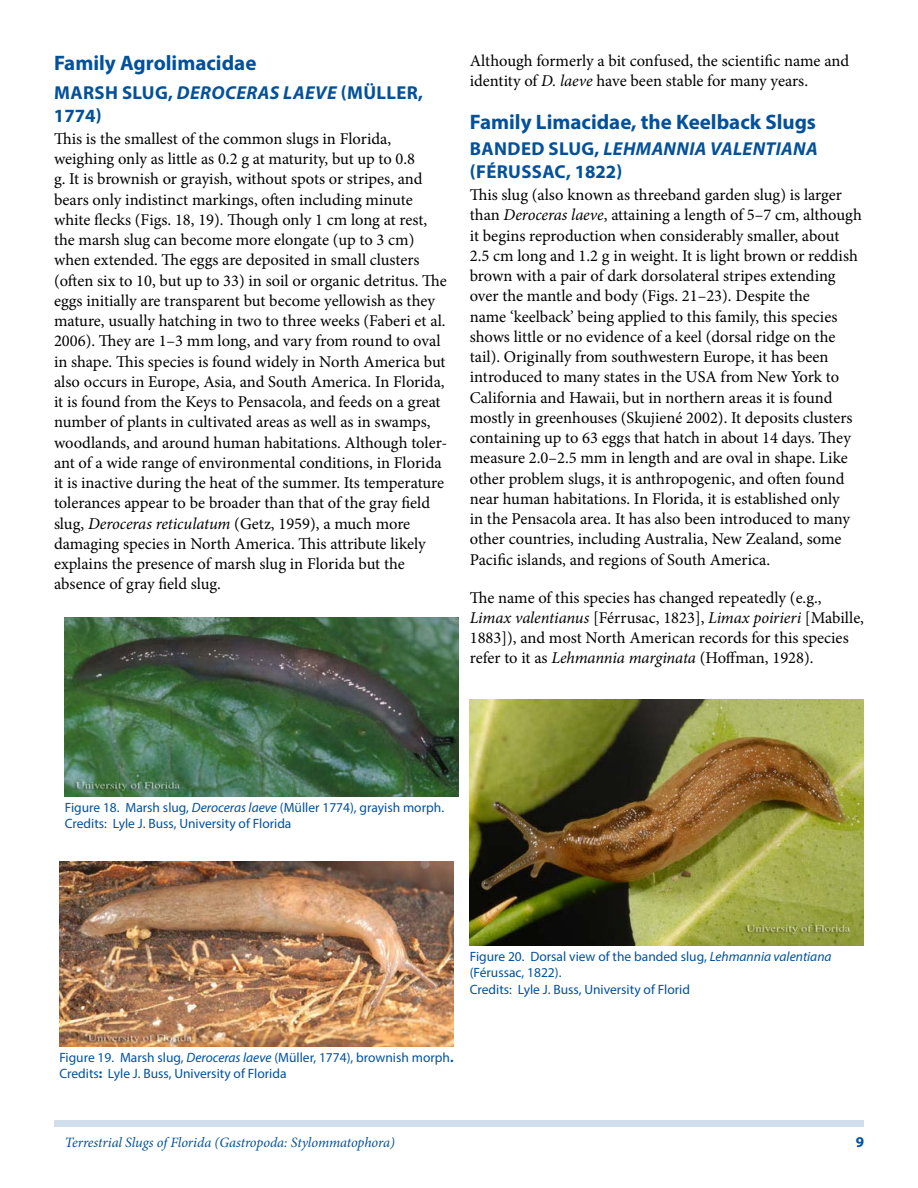
<style>
.page{position:relative;width:918px;height:1188px;background:#fff}
.page>*{position:absolute;margin:0;border:0;box-sizing:border-box;transform-origin:0 0}
.t1{font:700 21px "Myriad Pro";color:#03519a}
.t2{font:700 18.75px/22.5px "Myriad Pro";letter-spacing:.02em;color:#03519a}
.t3{font:16.5px/20.2px "Minion Pro";letter-spacing:-.005em;color:#000}
.t4{font:700 15px "Myriad Pro";color:#03519a}
.t5{font:italic 14.25px "Minion Pro";letter-spacing:-.01em;color:#03519a}
.t6{font:13.5px/16.5px "Myriad Pro";color:#03519a}
.s1{font-style:italic}
.s2{font-weight:700}
</style>
<div class="page">
<div style="left:54px;top:1120px;width:810px;height:7px;background:#d0ddea"></div>
<img style="left:65px;top:618px;width:394px;height:178px">
<img style="left:59px;top:861px;width:395px;height:185px">
<img style="left:470px;top:700px;width:394px;height:245px">
<p class="t1" style="left:54px;top:49px;width:204px">Family Agrolimacidae</p>
<p class="t2" style="left:54px;top:81px;width:371px">Marsh slug, <span class="s1">DEROCERAS LAEVE</span> (Müller,<br>1774)</p>
<p class="t3" style="left:54px;top:129px;width:395px">This is the smallest of the common slugs in Florida, weighing only as little as 0.2 g at maturity, but up to 0.8<br>g. It is brownish or grayish, without spots or stripes, and bears only indistinct markings, often including minute white flecks (Figs. 18, 19). Though only 1 cm long at rest, the marsh slug can become more elongate (up to 3 cm) when extended. The eggs are deposited in small clusters (often six to 10, but up to 33) in soil or organic detritus. The eggs initially are transparent but become yellowish as they mature, usually hatching in two to three weeks (Faberi et al.<br>2006). They are 1–3 mm long, and vary from round to oval in shape. This species is found widely in North America but also occurs in Europe, Asia, and South America. In Florida, it is found from the Keys to Pensacola, and feeds on a great number of plants in cultivated areas as well as in swamps, woodlands, and around human habitations. Although toler&shy;ant of a wide range of environmental conditions, in Florida it is inactive during the heat of the summer. Its temperature tolerances appear to be broader than that of the gray field slug, <span class="s1">Deroceras reticulatum</span> (Getz, 1959), a much more damaging species in North America. This attribute likely explains the presence of marsh slug in Florida but the absence of gray field slug.</p>
<p class="t3" style="left:470px;top:51px;width:381px">Although formerly a bit confused, the scientific name and identity of <span class="s1">D. laeve</span> have been stable for many years.</p>
<p class="t1" style="left:470px;top:109px;width:348px">Family Limacidae, the Keelback Slugs</p>
<p class="t2" style="left:470px;top:137px;width:349px">Banded slug, <span class="s1">LEHMANNIA VALENTIANA </span>(Férussac, 1822)</p>
<p class="t3" style="left:470px;top:185px;width:394px">This slug (also known as threeband garden slug) is larger than <span class="s1">Deroceras laeve</span>, attaining a length of 5–7 cm, although it begins reproduction when considerably smaller, about 2.5 cm long and 1.2 g in weight. It is light brown or reddish brown with a pair of dark dorsolateral stripes extending over the mantle and body (Figs. 21–23). Despite the<br>name ‘keelback’ being applied to this family, this species shows little or no evidence of a keel (dorsal ridge on the tail). Originally from southwestern Europe, it has been introduced to many states in the USA from New York to California and Hawaii, but in northern areas it is found mostly in greenhouses (Skujiené 2002). It deposits clusters containing up to 63 eggs that hatch in about 14 days. They measure 2.0–2.5 mm in length and are oval in shape. Like other problem slugs, it is anthropogenic, and often found near human habitations. In Florida, it is established only<br>in the Pensacola area. It has also been introduced to many other countries, including Australia, New Zealand, some Pacific islands, and regions of South America.</p>
<p class="t3" style="left:470px;top:587px;width:396px">The name of this species has changed repeatedly (e.g., <span class="s1">Limax valentianus</span> [Férrusac, 1823], <span class="s1">Limax poirieri</span> [Mabille, 1883]), and most North American records for this species refer to it as <span class="s1">Lehmannia marginata</span> (Hoffman, 1928).</p>
<p class="t6" style="left:65px;top:799px;width:381px">Figure 18. Marsh slug, <span class="s1">Deroceras laeve</span> (Müller 1774), grayish morph.<br>Credits: Lyle J. Buss, University of Florida</p>
<p class="t6" style="left:470px;top:948px;width:363px">Figure 20. Dorsal view of the banded slug, <span class="s1">Lehmannia valentiana </span>(Férussac, 1822).<br>Credits: Lyle J. Buss, University of Florid</p>
<p class="t6" style="left:59px;top:1049px;width:396px">Figure 19. Marsh slug, <span class="s1">Deroceras laeve</span> (Müller, 1774), brownish morph<span class="s2">.<br></span>Credits<span class="s2">:</span> Lyle J. Buss, University of Florida</p>
<p class="t5" style="left:65px;top:1133px;width:331px">Terrestrial Slugs of Florida (Gastropoda: Stylommatophora)</p>
<p class="t4" style="left:856px;top:1133px;width:10px">9</p>
</div>
